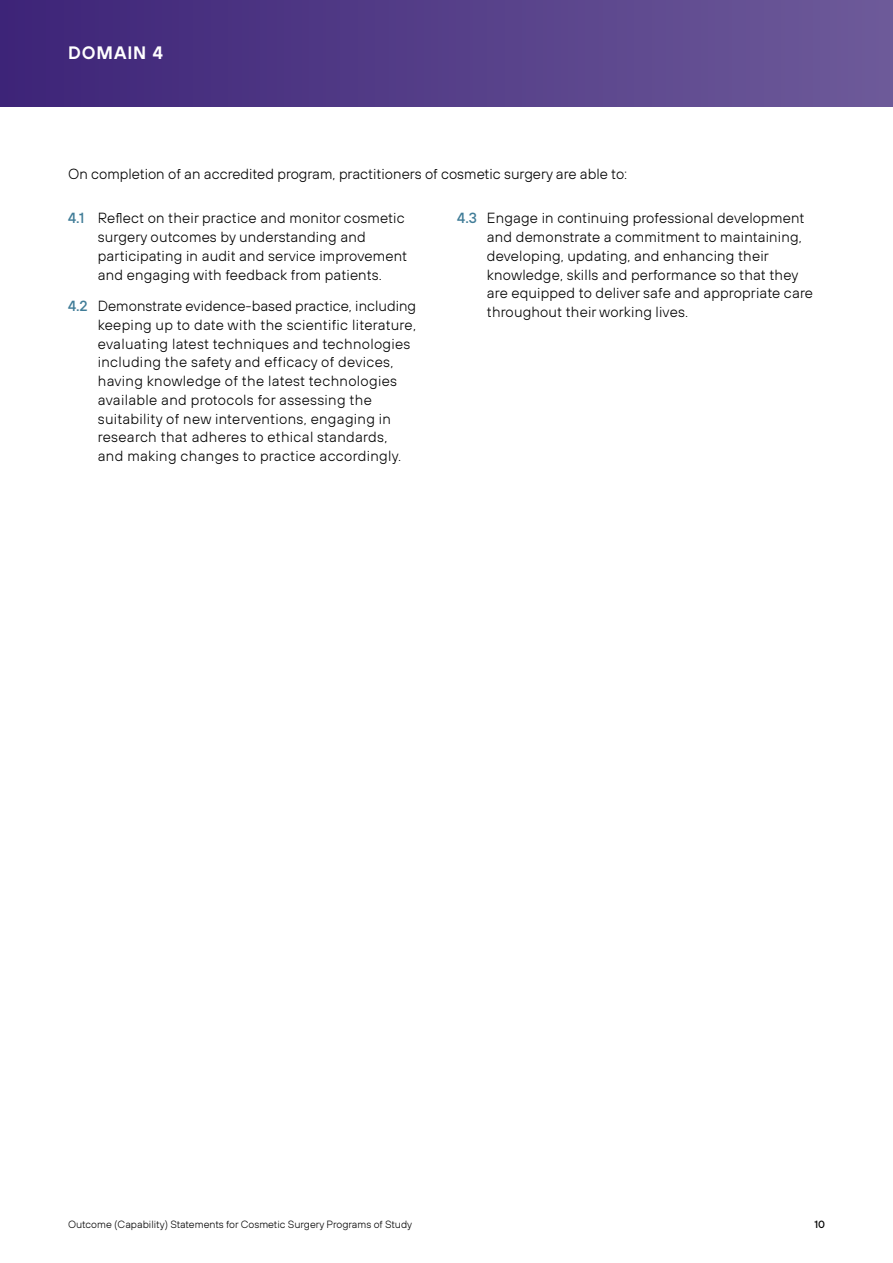
<style>
.page{position:relative;width:893px;height:1263px;background:#fff}
.page>*{position:absolute;margin:0;border:0;box-sizing:border-box;transform-origin:0 0}
.t1{font:600 18px "TT Hoves";letter-spacing:.05em;color:#fff}
.t2{font:300 14.7px/18.8px "TT Hoves";letter-spacing:.01em;color:#000}
.t3{font:300 10.5px "TT Hoves";color:#000}
.t4{font:500 10.5px "TT Hoves";color:#000}
.s1{font-weight:500;color:#417d98}
</style>
<div class="page">
<div style="left:0;top:0;width:893px;height:106px;background:linear-gradient(to right,#3d2478,#6d5a9a)"></div>
<p class="t1" style="left:68px;top:41px;width:96px">DOMAIN 4</p>
<p class="t2" style="left:68px;top:164px;width:561px">On completion of an accredited program, practitioners of cosmetic surgery are able to:</p>
<p class="t2" style="left:98px;top:209px;width:311px;text-indent:-30px"><span class="s1">4.1</span> Reflect on their practice and monitor cosmetic surgery outcomes by understanding and participating in audit and service improvement and engaging with feedback from patients.</p>
<p class="t2" style="left:98px;top:296px;width:320px;text-indent:-30px"><span class="s1">4.2</span> Demonstrate evidence-based practice, including keeping up to date with the scientific literature, evaluating latest techniques and technologies including the safety and efficacy of devices, having knowledge of the latest technologies available and protocols for assessing the suitability of new interventions, engaging in research that adheres to ethical standards, and making changes to practice accordingly.</p>
<p class="t2" style="left:487px;top:209px;width:328px;text-indent:-30px"><span class="s1">4.3</span> Engage in continuing professional development and demonstrate a commitment to maintaining, developing, updating, and enhancing their knowledge, skills and performance so that they are equipped to deliver safe and appropriate care throughout their working lives.</p>
<p class="t3" style="left:68px;top:1218px;width:346px">Outcome (Capability) Statements for Cosmetic Surgery Programs of Study</p>
<p class="t4" style="left:814px;top:1218px;width:12px">10</p>
</div>
